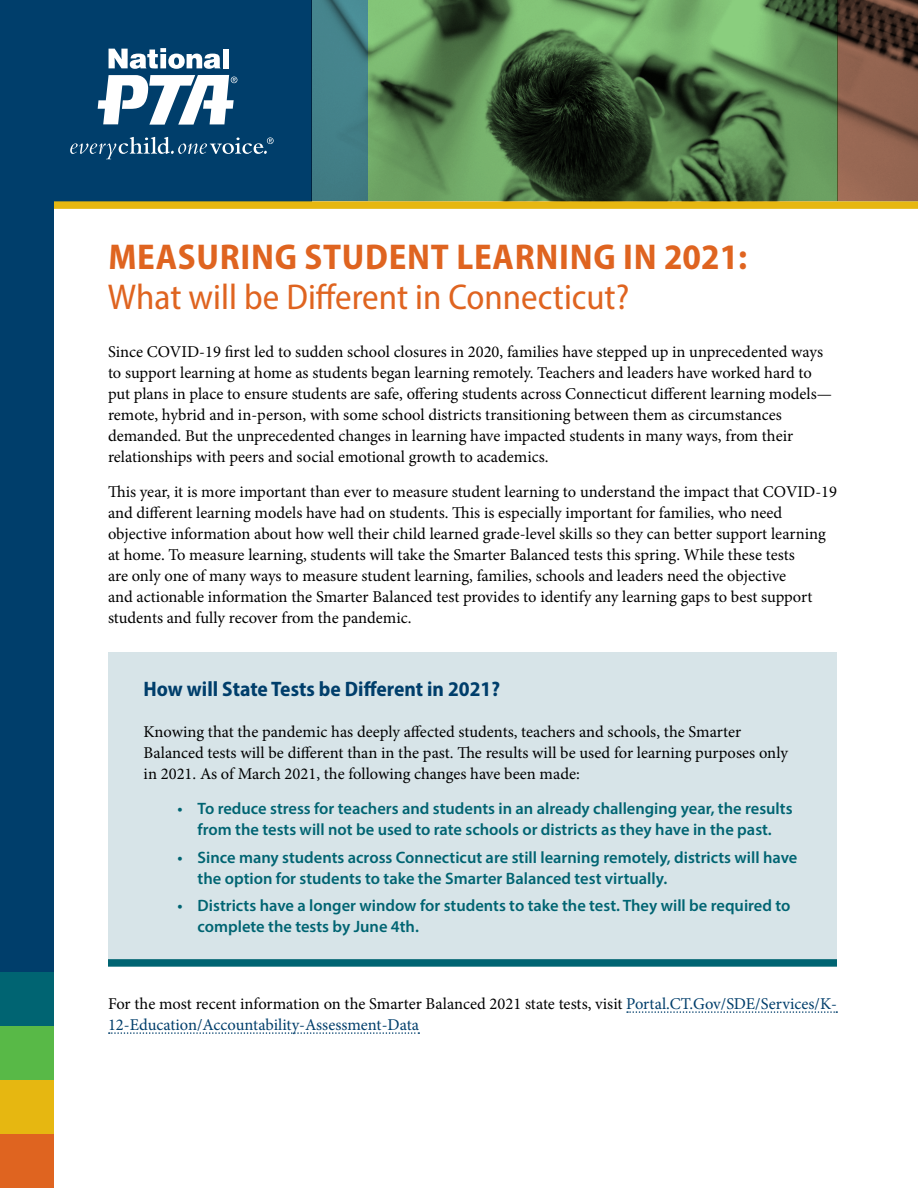
<style>
.page{position:relative;width:918px;height:1188px;background:#fff}
.page>*{position:absolute;margin:0;border:0;box-sizing:border-box;transform-origin:0 0}
.t1{font:semi-condensed 36px "Myriad Pro";color:#df6420}
.t2{font:700 semi-condensed 36px "Myriad Pro";letter-spacing:.02em;color:#df6420}
.t3{font:700 semi-condensed 21px "Myriad Pro";color:#003e6b}
.t4{font:16.5px/21px "Minion Pro";color:#000}
.t5{font:600 16.5px/21px "Myriad Pro";color:#006472}
.t6{font:16.5px/21px "Minion Pro";color:#003e6b}
.s1{color:#000}
</style>
<div class="page">
<div style="left:0;top:0;width:54px;height:1188px;background:#003e6b"></div>
<div style="left:0;top:972px;width:54px;height:54px;background:#006472"></div>
<div style="left:0;top:1134px;width:54px;height:54px;background:#df6420"></div>
<div style="left:0;top:1026px;width:54px;height:54px;background:#58b947"></div>
<div style="left:0;top:1080px;width:54px;height:54px;background:#e6b711"></div>
<div style="left:45px;top:0;width:266px;height:207px;background:#003e6b"></div>
<svg style="left:70px;top:137px;width:204px;height:22px"></svg>
<svg style="left:98px;top:75px;width:139px;height:50px"></svg>
<svg style="left:109px;top:48px;width:112px;height:21px"></svg>
<div style="left:223px;top:49px;width:5px;height:19px;background:#fff"></div>
<svg style="left:311px;top:0;width:57px;height:201px;background:#417d86"></svg>
<svg style="left:368px;top:0;width:469px;height:201px;background:#507748"></svg>
<svg style="left:837px;top:0;width:81px;height:201px;background:#7a5342"></svg>
<div style="left:54px;top:201px;width:864px;height:8px;background:#e6b711"></div>
<div style="left:108px;top:652px;width:729px;height:311px;background:#d7e4e8"></div>
<div style="left:108px;top:959px;width:729px;height:8px;background:#006472"></div>
<svg style="left:627px;top:1011px;width:210px;height:2px"></svg>
<svg style="left:109px;top:1032px;width:310px;height:2px"></svg>
<h1 class="t2" style="left:108px;top:233px;width:641px">MEASURING STUDENT LEARNING IN 2021:</h1>
<h1 class="t1" style="left:108px;top:275px;width:523px">What will be Different in Connecticut?</h1>
<p class="t4" style="left:108px;top:341px;width:725px">Since COVID-19 first led to sudden school closures in 2020, families have stepped up in unprecedented ways to support learning at home as students began learning remotely. Teachers and leaders have worked hard to put plans in place to ensure students are safe, offering students across Connecticut different learning models— remote, hybrid and in-person, with some school districts transitioning between them as circumstances demanded. But the unprecedented changes in learning have impacted students in many ways, from their relationships with peers and social emotional growth to academics.</p>
<p class="t4" style="left:108px;top:481px;width:731px">This year, it is more important than ever to measure student learning to understand the impact that COVID-19 and different learning models have had on students. This is especially important for families, who need objective information about how well their child learned grade-level skills so they can better support learning at home. To measure learning, students will take the Smarter Balanced tests this spring. While these tests<br>are only one of many ways to measure student learning, families, schools and leaders need the objective<br>and actionable information the Smarter Balanced test provides to identify any learning gaps to best support students and fully recover from the pandemic.</p>
<p class="t3" style="left:144px;top:675px;width:358px">How will State Tests be Different in 2021?</p>
<p class="t4" style="left:144px;top:722px;width:646px">Knowing that the pandemic has deeply affected students, teachers and schools, the Smarter<br>Balanced tests will be different than in the past. The results will be used for learning purposes only in 2021. As of March 2021, the following changes have been made:</p>
<p class="t5" style="left:177px;top:797px;width:617px;text-align:center">• To reduce stress for teachers and students in an already challenging year, the results from the tests will not be used to rate schools or districts as they have in the past.</p>
<p class="t5" style="left:198px;top:846px;width:601px;text-indent:-20px">• Since many students across Connecticut are still learning remotely, districts will have the option for students to take the Smarter Balanced test virtually.</p>
<p class="t5" style="left:198px;top:895px;width:594px;text-indent:-20px">• Districts have a longer window for students to take the test. They will be required to complete the tests by June 4th.</p>
<p class="t6" style="left:108px;top:993px;width:731px"><span class="s1">For the most recent information on the Smarter Balanced 2021 state tests, visit</span> Portal.CT.Gov/SDE/Services/K-<br>12-Education/Accountability-Assessment-Data</p>
</div>
